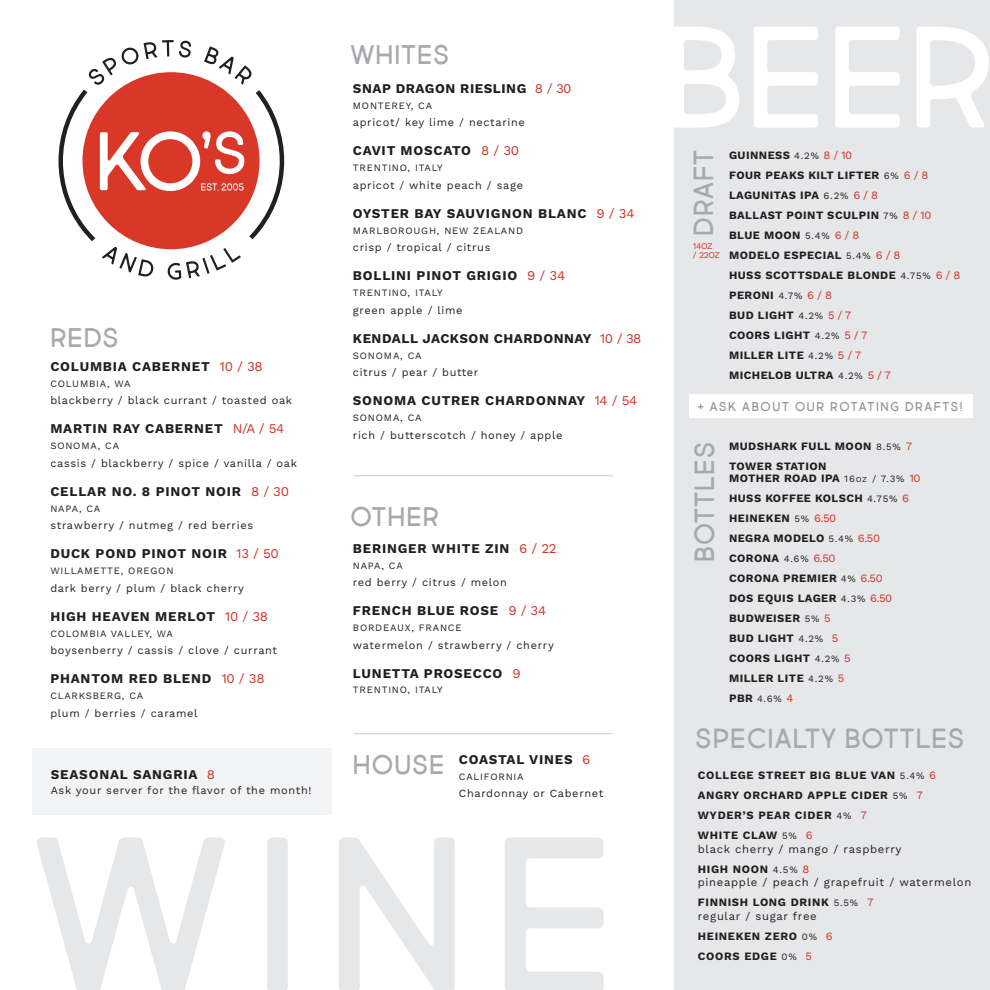
<style>
.page{position:relative;width:990px;height:990px;background:#fff}
.page>*{position:absolute;margin:0;border:0;box-sizing:border-box;transform-origin:0 0}
.t1{font:237.12px "Market Fresh";color:#e6e7e9}
.t2{font:154.5px "Market Fresh";color:#fff}
.t3{font:29.62px "Market Fresh";letter-spacing:.04em;color:#a8a9ad}
.t4{font:28.88px "Market Fresh";letter-spacing:.04em;color:#a8a9ad}
.t5{font:13.62px "Market Fresh";letter-spacing:.12em;color:#939598}
.t6{font:700 13.38px "Work Sans";letter-spacing:.06em;color:#231f20}
.t7{font:700 13.38px "Work Sans";letter-spacing:.04em;color:#231f20}
.t8{font:700 11.25px/20px "Work Sans";letter-spacing:.04em;color:#231f20}
.t9{font:700 11.25px/20px "Work Sans";letter-spacing:.06em;color:#231f20}
.t10{font:11.25px/20px "Work Sans";letter-spacing:.06em;color:#231f20}
.t11{font:11px "Work Sans";letter-spacing:.06em;color:#231f20}
.t12{font:9.75px "Work Sans";letter-spacing:.08em;color:#231f20}
.t13{font:8.75px/9.1px "Work Sans";letter-spacing:-.04em;color:#cf3527}
.s1{font-weight:400;color:#cf3527}
.s2{font-weight:400;font-size:9.75px}
.s3{font-weight:400;font-size:8.75px}
.s4{font-weight:700;font-size:11.25px}
.s5{font-size:11.25px;color:#cf3527}
.s6{font-weight:700}
.s7{font-size:9.75px}
.s8{color:#cf3527}
.s9{font-weight:400}
</style>
<div class="page">
<div style="left:32px;top:749px;width:300px;height:66px;background:#f2f3f4"></div>
<div style="left:674px;top:0;width:316px;height:990px;background:#e6e7e9"></div>
<div style="left:689px;top:394px;width:284px;height:24px;background:#fff"></div>
<svg style="left:59px;top:40px;width:225px;height:240px"></svg>
<hr style="left:354px;top:733px;width:259px;height:1px;background:#d1d2d4">
<hr style="left:354px;top:475px;width:259px;height:1px;background:#d1d2d4">
<h3 class="t4" style="left:50px;top:320px;width:69px">REDS</h3>
<p class="t6" style="left:50px;top:359px;width:214px">COLUMBIA CABERNET <span class="s1">10 / 38</span></p>
<p class="t12" style="left:50px;top:379px;width:82px">COLUMBIA, WA</p>
<p class="t11" style="left:50px;top:396px;width:243px">blackberry / black currant / toasted oak</p>
<p class="t6" style="left:50px;top:422px;width:236px">MARTIN RAY CABERNET <span class="s1">N/A / 54</span></p>
<p class="t12" style="left:50px;top:442px;width:70px">SONOMA, CA</p>
<p class="t11" style="left:50px;top:459px;width:248px">cassis / blackberry / spice / vanilla / oak</p>
<p class="t6" style="left:50px;top:484px;width:240px">CELLAR NO. 8 PINOT NOIR <span class="s1">8 / 30</span></p>
<p class="t12" style="left:50px;top:504px;width:51px">NAPA, CA</p>
<p class="t11" style="left:50px;top:521px;width:204px">strawberry / nutmeg / red berries</p>
<p class="t6" style="left:50px;top:547px;width:230px">DUCK POND PINOT NOIR <span class="s1">13 / 50</span></p>
<p class="t12" style="left:50px;top:567px;width:125px">WILLAMETTE, OREGON</p>
<p class="t11" style="left:50px;top:583px;width:195px">dark berry / plum / black cherry</p>
<p class="t6" style="left:50px;top:609px;width:219px">HIGH HEAVEN MERLOT <span class="s1">10 / 38</span></p>
<p class="t12" style="left:50px;top:629px;width:124px">COLOMBIA VALLEY, WA</p>
<p class="t11" style="left:50px;top:646px;width:228px">boysenberry / cassis / clove / currant</p>
<p class="t6" style="left:50px;top:671px;width:216px">PHANTOM RED BLEND <span class="s1">10 / 38</span></p>
<p class="t12" style="left:50px;top:692px;width:94px">CLARKSBERG, CA</p>
<p class="t11" style="left:50px;top:708px;width:149px">plum / berries / caramel</p>
<p class="t6" style="left:51px;top:767px;width:166px">SEASONAL SANGRIA <span class="s1">8</span></p>
<p class="t11" style="left:51px;top:786px;width:262px">Ask your server for the flavor of the month!</p>
<h3 class="t4" style="left:350px;top:38px;width:100px">WHITES</h3>
<p class="t7" style="left:353px;top:81px;width:220px">SNAP DRAGON RIESLING <span class="s1">8 / 30</span></p>
<p class="t12" style="left:353px;top:102px;width:81px">MONTEREY, CA</p>
<p class="t11" style="left:353px;top:118px;width:173px">apricot/ key lime / nectarine</p>
<p class="t6" style="left:353px;top:144px;width:168px">CAVIT MOSCATO <span class="s1">8 / 30</span></p>
<p class="t12" style="left:353px;top:164px;width:91px">TRENTINO, ITALY</p>
<p class="t11" style="left:353px;top:181px;width:172px">apricot / white peach / sage</p>
<p class="t6" style="left:353px;top:206px;width:283px">OYSTER BAY SAUVIGNON BLANC <span class="s1">9 / 34</span></p>
<p class="t12" style="left:353px;top:227px;width:172px">MARLBOROUGH, NEW ZEALAND</p>
<p class="t11" style="left:353px;top:243px;width:139px">crisp / tropical / citrus</p>
<p class="t6" style="left:353px;top:269px;width:214px">BOLLINI PINOT GRIGIO <span class="s1">9 / 34</span></p>
<p class="t12" style="left:353px;top:289px;width:91px">TRENTINO, ITALY</p>
<p class="t11" style="left:353px;top:306px;width:111px">green apple / lime</p>
<p class="t7" style="left:353px;top:331px;width:290px">KENDALL JACKSON CHARDONNAY <span class="s1">10 / 38</span></p>
<p class="t12" style="left:353px;top:352px;width:70px">SONOMA, CA</p>
<p class="t11" style="left:353px;top:368px;width:127px">citrus / pear / butter</p>
<p class="t6" style="left:353px;top:394px;width:286px">SONOMA CUTRER CHARDONNAY <span class="s1">14 / 54</span></p>
<p class="t12" style="left:353px;top:414px;width:70px">SONOMA, CA</p>
<p class="t11" style="left:353px;top:431px;width:211px">rich / butterscotch / honey / apple</p>
<h3 class="t4" style="left:350px;top:499px;width:90px">OTHER</h3>
<p class="t6" style="left:353px;top:541px;width:205px">BERINGER WHITE ZIN <span class="s1">6 / 22</span></p>
<p class="t12" style="left:353px;top:561px;width:51px">NAPA, CA</p>
<p class="t11" style="left:353px;top:578px;width:156px">red berry / citrus / melon</p>
<p class="t6" style="left:353px;top:603px;width:195px">FRENCH BLUE ROSE <span class="s1">9 / 34</span></p>
<p class="t12" style="left:353px;top:624px;width:110px">BORDEAUX, FRANCE</p>
<p class="t11" style="left:353px;top:640px;width:202px">watermelon / strawberry / cherry</p>
<p class="t6" style="left:353px;top:666px;width:169px">LUNETTA PROSECCO <span class="s1">9</span></p>
<p class="t12" style="left:353px;top:686px;width:91px">TRENTINO, ITALY</p>
<h3 class="t4" style="left:353px;top:747px;width:93px">HOUSE</h3>
<p class="t6" style="left:459px;top:752px;width:133px">COASTAL VINES <span class="s1">6</span></p>
<p class="t12" style="left:459px;top:773px;width:66px">CALIFORNIA</p>
<p class="t11" style="left:459px;top:789px;width:146px">Chardonnay or Cabernet</p>
<h1 class="t1" style="left:32px;top:772px;width:586px">WINE</h1>
<h2 class="t2" style="left:662px;top:-16px;width:334px">BEER</h2>
<h3 class="t3" style="left:686px;top:236px;width:88px;rotate:-90deg">DRAFT</h3>
<p class="t8" style="left:729px;top:145px;width:233px">GUINNESS <span class="s2">4.2%</span> <span class="s1">8 / 10<br></span>FOUR PEAKS KILT LIFTER <span class="s2">6%</span> <span class="s1">6 / 8<br></span>LAGUNITAS IPA <span class="s2">6.2%</span> <span class="s1">6 / 8<br></span>BALLAST POINT SCULPIN <span class="s2">7%</span> <span class="s1">8 / 10<br></span>BLUE MOON <span class="s2">5.4%</span> <span class="s1">6 / 8<br></span>MODELO ESPECIAL <span class="s2">5.4%</span> <span class="s1">6 / 8<br></span>HUSS SCOTTSDALE BLONDE <span class="s2">4.75%</span> <span class="s1">6 / 8<br></span>PERONI <span class="s2">4.7%</span> <span class="s1">6 / 8<br></span>BUD LIGHT <span class="s2">4.2%</span> <span class="s1">5 / 7<br></span>COORS LIGHT <span class="s2">4.2%</span> <span class="s1">5 / 7<br></span>MILLER LITE <span class="s2">4.2%</span> <span class="s1">5 / 7<br></span>MICHELOB ULTRA <span class="s2">4.2%</span> <span class="s1">5 / 7</span></p>
<p class="t13" style="left:693px;top:242px;width:29px">14OZ<br>/ 22OZ</p>
<p class="t5" style="left:698px;top:398px;width:266px">+ ASK ABOUT OUR ROTATING DRAFTS!</p>
<h3 class="t3" style="left:686px;top:562px;width:121px;rotate:-90deg">BOTTLES</h3>
<p class="t8" style="left:729px;top:437px;width:185px">MUDSHARK FULL MOON <span class="s2">8.5%</span> <span class="s1">7<br></span>TOWER STATION</p>
<p class="t8" style="left:729px;top:468px;width:193px">MOTHER ROAD IPA <span class="s2">16</span><span class="s3">oz</span> <span class="s2">/ 7.3%</span> <span class="s1">10<br></span>HUSS KOFFEE KOLSCH <span class="s2">4.75%</span> <span class="s1">6<br></span>HEINEKEN <span class="s2">5%</span> <span class="s1">6.50<br></span>NEGRA MODELO <span class="s2">5.4%</span> <span class="s1">6.50<br></span>CORONA <span class="s2">4.6%</span> <span class="s1">6.50<br></span>CORONA PREMIER <span class="s2">4%</span> <span class="s1">6.50<br></span>DOS EQUIS LAGER <span class="s2">4.3%</span> <span class="s1">6.50<br></span>BUDWEISER <span class="s2">5%</span> <span class="s1">5<br></span>BUD LIGHT <span class="s2">4.2%</span> <span class="s1">5<br></span>COORS LIGHT <span class="s2">4.2%</span> <span class="s1">5<br></span>MILLER LITE <span class="s2">4.2%</span> <span class="s1">5</span></p>
<p class="t12" style="left:729px;top:694px;width:66px"><span class="s4">PBR</span> 4.6% <span class="s5">4</span></p>
<h3 class="t3" style="left:696px;top:720px;width:270px">SPECIALTY BOTTLES</h3>
<p class="t9" style="left:698px;top:765px;width:240px">COLLEGE STREET BIG BLUE VAN <span class="s2">5.4%</span> <span class="s1">6<br></span>ANGRY ORCHARD APPLE CIDER <span class="s2">5%</span> <span class="s1">7<br></span>WYDER’S PEAR CIDER <span class="s2">4%</span> <span class="s1">7<br></span>WHITE CLAW <span class="s2">5%</span> <span class="s1">6</span></p>
<p class="t10" style="left:698px;top:840px;width:205px">black cherry / mango / raspberry<br><span class="s6">HIGH NOON</span> <span class="s7">4.5%</span> <span class="s8">8</span></p>
<p class="t10" style="left:698px;top:873px;width:275px">pineapple / peach / grapefruit / watermelon<br><span class="s6">FINNISH LONG DRINK</span> <span class="s7">5.5%</span> <span class="s8">7</span></p>
<p class="t9" style="left:698px;top:906px;width:136px"><span class="s9">regular / sugar free<br></span>HEINEKEN ZERO <span class="s2">0%</span> <span class="s1">6<br></span>COORS EDGE <span class="s2">0%</span> <span class="s1">5</span></p>
</div>
